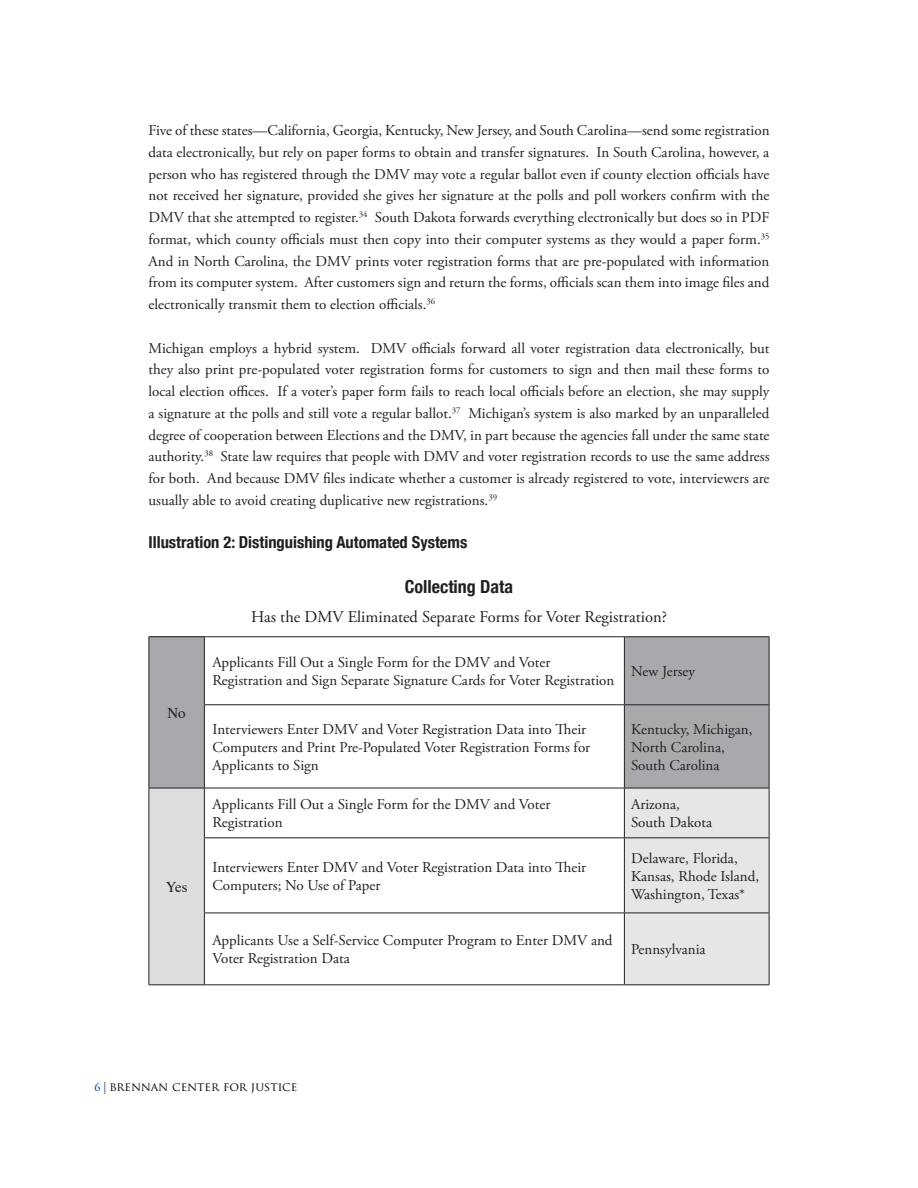
<style>
.page{position:relative;width:918px;height:1188px;background:#fff}
.page>*{position:absolute;margin:0;border:0;box-sizing:border-box;transform-origin:0 0}
.t1{font:700 condensed 18px "Helvetica Neue";color:#231f20}
.t2{font:16.5px "Adobe Garamond Pro";letter-spacing:-.01em;color:#231f20}
.Helvetica_Neue__TT{font:700 condensed 16.5px "Helvetica Neue";color:#231f20}
.running_text_Indent{font:15px/21.8px "Adobe Garamond Pro";letter-spacing:-.005em;color:#231f20}
.t3{font:15px "Times";color:#231f20}
.t4{font:12px "Trajan Pro";color:#000}
.s1{font-family:"Adobe Garamond Pro";color:#004a8d}
</style>
<div class="page">
<div style="left:149px;top:637px;width:55px;height:151px;background:#a8a9ad"></div>
<svg style="left:205px;top:637px;width:419px;height:347px"></svg>
<div style="left:149px;top:788px;width:55px;height:197px;background:#dcdddf"></div>
<svg style="left:625px;top:637px;width:144px;height:347px;background:#c9cacc"></svg>
<hr style="left:148px;top:636px;width:56px;height:1px;background:#231f20">
<hr style="left:148px;top:637px;width:1px;height:68px;background:#231f20">
<hr style="left:204px;top:636px;width:420px;height:1px;background:#231f20">
<hr style="left:204px;top:637px;width:1px;height:67px;background:#231f20">
<hr style="left:624px;top:636px;width:146px;height:1px;background:#231f20">
<hr style="left:624px;top:637px;width:1px;height:67px;background:#231f20">
<hr style="left:769px;top:637px;width:1px;height:67px;background:#231f20">
<hr style="left:148px;top:705px;width:1px;height:83px;background:#231f20">
<hr style="left:204px;top:704px;width:420px;height:1px;background:#231f20">
<hr style="left:204px;top:705px;width:1px;height:83px;background:#231f20">
<hr style="left:624px;top:704px;width:146px;height:1px;background:#231f20">
<hr style="left:624px;top:705px;width:1px;height:83px;background:#231f20">
<hr style="left:769px;top:705px;width:1px;height:83px;background:#231f20">
<hr style="left:148px;top:788px;width:56px;height:1px;background:#231f20">
<hr style="left:148px;top:788px;width:1px;height:50px;background:#231f20">
<hr style="left:204px;top:788px;width:420px;height:1px;background:#231f20">
<hr style="left:204px;top:788px;width:1px;height:49px;background:#231f20">
<hr style="left:624px;top:788px;width:146px;height:1px;background:#231f20">
<hr style="left:624px;top:788px;width:1px;height:49px;background:#231f20">
<hr style="left:769px;top:788px;width:1px;height:49px;background:#231f20">
<hr style="left:148px;top:838px;width:1px;height:75px;background:#231f20">
<hr style="left:204px;top:837px;width:420px;height:1px;background:#231f20">
<hr style="left:204px;top:838px;width:1px;height:75px;background:#231f20">
<hr style="left:624px;top:837px;width:146px;height:1px;background:#231f20">
<hr style="left:624px;top:838px;width:1px;height:75px;background:#231f20">
<hr style="left:769px;top:838px;width:1px;height:75px;background:#231f20">
<hr style="left:148px;top:913px;width:1px;height:71px;background:#231f20">
<hr style="left:204px;top:913px;width:420px;height:1px;background:#231f20">
<hr style="left:204px;top:913px;width:1px;height:71px;background:#231f20">
<hr style="left:624px;top:913px;width:146px;height:1px;background:#231f20">
<hr style="left:624px;top:913px;width:1px;height:71px;background:#231f20">
<hr style="left:769px;top:913px;width:1px;height:71px;background:#231f20">
<hr style="left:148px;top:984px;width:56px;height:1px;background:#231f20">
<hr style="left:204px;top:984px;width:420px;height:1px;background:#231f20">
<hr style="left:624px;top:984px;width:146px;height:1px;background:#231f20">
<p class="running_text_Indent" style="left:148px;top:120px;width:623px;text-align:justify">Five of these states—California, Georgia, Kentucky, New Jersey, and South Carolina—send some registration data electronically, but rely on paper forms to obtain and transfer signatures. In South Carolina, however, a person who has registered through the DMV may vote a regular ballot even if county election officials have not received her signature, provided she gives her signature at the polls and poll workers confirm with the DMV that she attempted to register.<sup>34</sup> South Dakota forwards everything electronically but does so in PDF format, which county officials must then copy into their computer systems as they would a paper form.<sup>35<br></sup>And in North Carolina, the DMV prints voter registration forms that are pre-populated with information from its computer system. After customers sign and return the forms, officials scan them into image files and electronically transmit them to election officials.<sup>36</sup></p>
<p class="running_text_Indent" style="left:148px;top:337px;width:623px;text-align:justify">Michigan employs a hybrid system. DMV officials forward all voter registration data electronically, but they also print pre-populated voter registration forms for customers to sign and then mail these forms to local election offices. If a voter’s paper form fails to reach local officials before an election, she may supply a signature at the polls and still vote a regular ballot.<sup>37</sup> Michigan’s system is also marked by an unparalleled degree of cooperation between Elections and the DMV, in part because the agencies fall under the same state authority.<sup>38</sup> State law requires that people with DMV and voter registration records to use the same address for both. And because DMV files indicate whether a customer is already registered to vote, interviewers are usually able to avoid creating duplicative new registrations.<sup>39</sup></p>
<p class="Helvetica_Neue__TT" style="left:148px;top:532px;width:320px">Illustration 2: Distinguishing Automated Systems</p>
<p class="t1" style="left:405px;top:576px;width:110px">Collecting Data</p>
<p class="t2" style="left:251px;top:607px;width:417px">Has the DMV Eliminated Separate Forms for Voter Registration?</p>
<p class="t3" style="left:167px;top:699px;width:20px">No</p>
<p class="t3" style="left:166px;top:873px;width:23px">Yes</p>
<p class="running_text_Indent" style="left:212px;top:654px;width:403px;line-height:18px">Applicants Fill Out a Single Form for the DMV and Voter<br>Registration and Sign Separate Signature Cards for Voter Registration</p>
<p class="running_text_Indent" style="left:631px;top:661px;width:65px">New Jersey</p>
<p class="running_text_Indent" style="left:212px;top:721px;width:379px;line-height:18px">Interviewers Enter DMV and Voter Registration Data into Their<br>Computers and Print Pre-Populated Voter Registration Forms for<br>Applicants to Sign</p>
<p class="running_text_Indent" style="left:631px;top:719px;width:123px">Kentucky, Michigan,</p>
<p class="running_text_Indent" style="left:631px;top:737px;width:95px">North Carolina,</p>
<p class="running_text_Indent" style="left:631px;top:755px;width:90px">South Carolina</p>
<p class="running_text_Indent" style="left:212px;top:796px;width:339px;line-height:18px">Applicants Fill Out a Single Form for the DMV and Voter<br>Registration</p>
<p class="running_text_Indent" style="left:631px;top:794px;width:50px">Arizona,</p>
<p class="running_text_Indent" style="left:631px;top:812px;width:83px">South Dakota</p>
<p class="running_text_Indent" style="left:212px;top:859px;width:375px;line-height:18px">Interviewers Enter DMV and Voter Registration Data into Their<br>Computers; No Use of Paper</p>
<p class="running_text_Indent" style="left:631px;top:848px;width:108px">Delaware, Florida,</p>
<p class="running_text_Indent" style="left:631px;top:866px;width:129px">Kansas, Rhode Island,</p>
<p class="running_text_Indent" style="left:631px;top:884px;width:116px">Washington, Texas*</p>
<p class="running_text_Indent" style="left:212px;top:932px;width:402px;line-height:18px">Applicants Use a Self-Service Computer Program to Enter DMV and<br>Voter Registration Data</p>
<p class="running_text_Indent" style="left:631px;top:939px;width:76px">Pennsylvania</p>
<p class="t4" style="left:94px;top:1079px;width:204px"><span class="s1">6 |</span> BRENNAN CENTER FOR JUSTICE</p>
</div>
